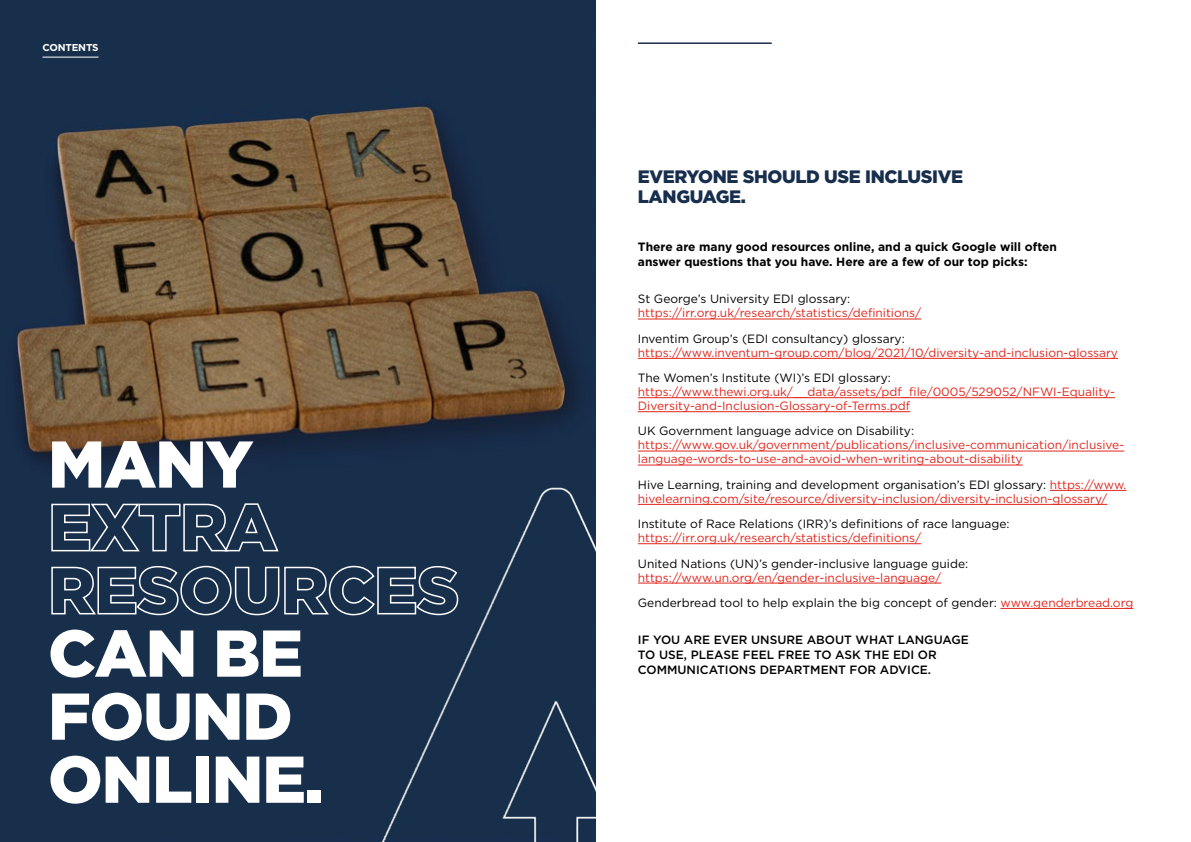
<style>
.page{position:relative;width:1191px;height:842px;background:#fff}
.page>*{position:absolute;margin:0;border:0;box-sizing:border-box;transform-origin:0 0}
.t1{font:900 66px/63px "Gotham HTF";letter-spacing:-.02em;color:#fff}
.t2{font:900 18px/20px "Gotham HTF";letter-spacing:-.02em;color:#172e4d}
.t3{font:12px/14px "Gotham HTF";color:#e1261d}
.t4{font:12px "Gotham HTF";color:#000}
.t5{font:700 12px/15px "Gotham HTF";color:#000}
.t6{font:500 12px/15px "Gotham HTF";color:#000}
.t7{font:700 10px "Gotham HTF";letter-spacing:-.02em;color:#fff}
.s1{color:#000}
</style>
<div class="page">
<img style="left:0;top:0;width:595px;height:842px">
<div style="left:298px;top:439px;width:297px;height:403px;background:#172f4b"></div>
<hr style="left:43px;top:57px;width:56px;height:1px;background:#fff">
<hr style="left:638px;top:42px;width:133px;height:2px;background:#182d4d">
<hr style="left:638px;top:319px;width:283px;height:1px;background:#e1261d">
<hr style="left:638px;top:358px;width:480px;height:1px;background:#e1261d">
<hr style="left:638px;top:397px;width:477px;height:1px;background:#e1261d">
<hr style="left:638px;top:411px;width:272px;height:1px;background:#e1261d">
<hr style="left:638px;top:451px;width:486px;height:1px;background:#e1261d">
<hr style="left:638px;top:465px;width:384px;height:1px;background:#e1261d">
<hr style="left:1050px;top:490px;width:76px;height:1px;background:#e1261d">
<hr style="left:638px;top:504px;width:469px;height:1px;background:#e1261d">
<hr style="left:638px;top:543px;width:283px;height:1px;background:#e1261d">
<hr style="left:638px;top:583px;width:303px;height:1px;background:#e1261d">
<hr style="left:1000px;top:608px;width:133px;height:1px;background:#e1261d">
<p class="t7" style="left:43px;top:42px;width:57px">CONTENTS</p>
<h1 class="t1" style="left:48px;top:431px;width:413px">MANY<br>EXTRA<br>RESOURCES<br>CAN BE<br>FOUND<br>ONLINE.</h1>
<h2 class="t2" style="left:638px;top:166px;width:327px">EVERYONE SHOULD USE INCLUSIVE<br>LANGUAGE.</h2>
<p class="t5" style="left:638px;top:239px;width:420px">There are many good resources online, and a quick Google will often answer questions that you have. Here are a few of our top picks:</p>
<p class="t4" style="left:638px;top:292px;width:214px">St George’s University EDI glossary:</p>
<p class="t3" style="left:638px;top:306px;width:285px">https://irr.org.uk/research/statistics/definitions/</p>
<p class="t4" style="left:638px;top:332px;width:268px">Inventim Group’s (EDI consultancy) glossary:</p>
<p class="t3" style="left:638px;top:345px;width:482px">https://www.inventum-group.com/blog/2021/10/diversity-and-inclusion-glossary</p>
<p class="t4" style="left:638px;top:371px;width:254px">The Women’s Institute (WI)’s EDI glossary:</p>
<p class="t3" style="left:638px;top:385px;width:478px">https://www.thewi.org.uk/__data/assets/pdf_file/0005/529052/NFWI-Equality-<br>Diversity-and-Inclusion-Glossary-of-Terms.pdf</p>
<p class="t4" style="left:638px;top:425px;width:278px">UK Government language advice on Disability:</p>
<p class="t3" style="left:638px;top:438px;width:488px">https://www.gov.uk/government/publications/inclusive-communication/inclusive&shy;language-words-to-use-and-avoid-when-writing-about-disability</p>
<p class="t3" style="left:638px;top:477px;width:490px"><span class="s1">Hive Learning, training and development organisation’s EDI glossary:</span> https://www. hivelearning.com/site/resource/diversity-inclusion/diversity-inclusion-glossary/</p>
<p class="t4" style="left:638px;top:517px;width:373px">Institute of Race Relations (IRR)’s definitions of race language:</p>
<p class="t3" style="left:638px;top:531px;width:285px">https://irr.org.uk/research/statistics/definitions/</p>
<p class="t4" style="left:638px;top:557px;width:332px">United Nations (UN)’s gender-inclusive language guide:</p>
<p class="t3" style="left:638px;top:564px;width:497px;line-height:25.3px">https://www.un.org/en/gender-inclusive-language/<br><span class="s1">Genderbread tool to help explain the big concept of gender:</span> www.genderbread.org</p>
<p class="t6" style="left:638px;top:632px;width:332px">IF YOU ARE EVER UNSURE ABOUT WHAT LANGUAGE<br>TO USE, PLEASE FEEL FREE TO ASK THE EDI OR<br>COMMUNICATIONS DEPARTMENT FOR ADVICE.</p>
</div>
